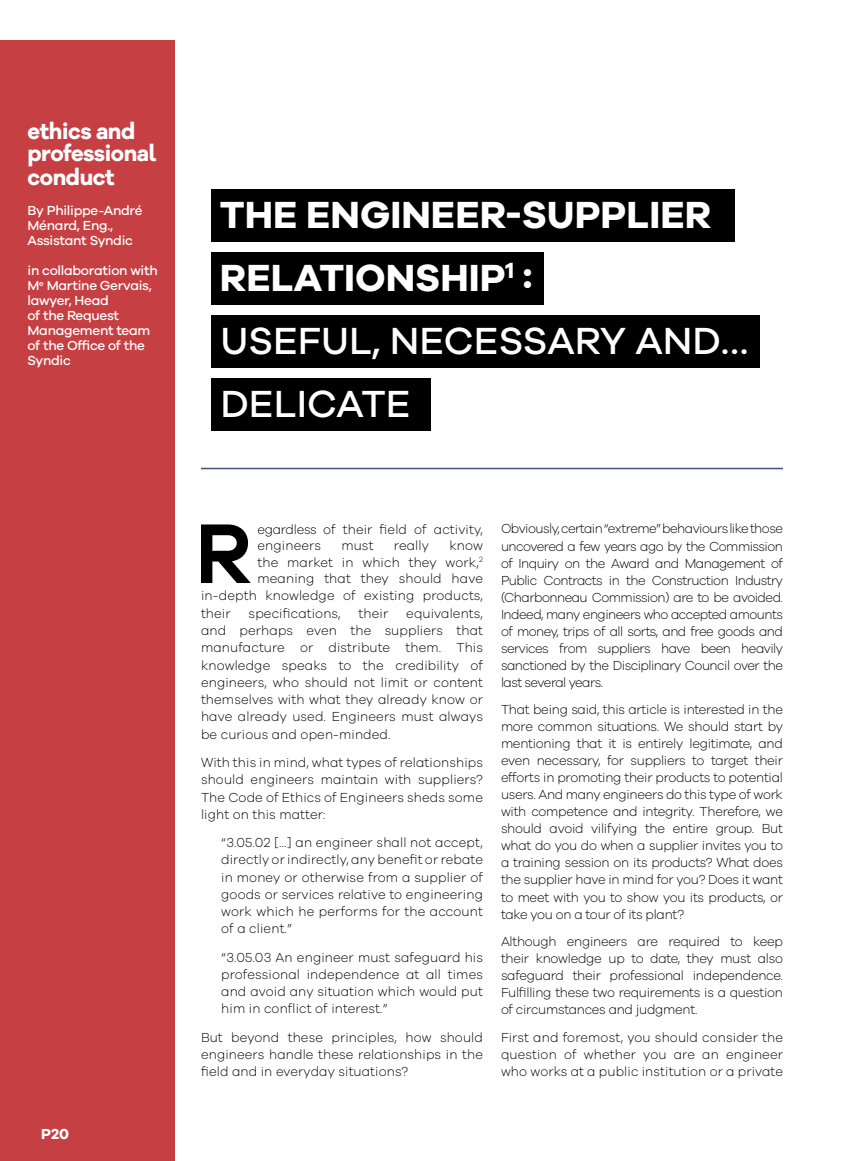
<style>
.page{position:relative;width:864px;height:1161px;background:#fff}
.page>*{position:absolute;margin:0;border:0;box-sizing:border-box;transform-origin:0 0}
.t1{font:600 87.45px "Galano Grotesque";color:#000;scale:.96 1}
.t2{font:700 39px/63px "Galano Grotesque";color:#fff}
.t3{font:700 22.5px/23.2px "Galano Grotesque Alt";letter-spacing:-.02em;color:#fff}
.t4{font:700 15px "Galano Grotesque Alt";color:#fff}
.t5{font:300 13.5px/17px "Galano Grotesque";letter-spacing:.01em;color:#000;text-align:justify;scale:.96 1}
.t6{font:500 13.5px/15px "Galano Grotesque";letter-spacing:-.02em;color:#fff}
.s1{font-size:31.5px;color:#000}
.s2{color:#000}
.s3{font-weight:500}
.s4{font-weight:500;color:#000}
</style>
<div class="page">
<div style="left:0;top:40px;width:175px;height:1121px;background:#c63f43"></div>
<div style="left:211px;top:189px;width:523px;height:53px;background:#000"></div>
<div style="left:211px;top:252px;width:333px;height:53px;background:#000"></div>
<div style="left:211px;top:315px;width:548px;height:53px;background:#000"></div>
<div style="left:211px;top:378px;width:220px;height:53px;background:#000"></div>
<hr style="left:201px;top:468px;width:582px;height:1px;background:#41527a">
<h3 class="t3" style="left:28px;top:119px;width:130px">ethics and professional conduct</h3>
<p class="t6" style="left:28px;top:203px;width:117px">By Philippe-André<br>Ménard, Eng.,<br>Assistant Syndic</p>
<p class="t6" style="left:28px;top:263px;width:132px">in collaboration with<br>M<sup>e</sup> Martine Gervais, lawyer, Head<br>of the Request<br>Management team of the Office of the<br>Syndic</p>
<p class="t4" style="left:41px;top:1124px;width:30px">P20</p>
<h2 class="t2" style="left:220px;top:182px;width:540px">THE ENGINEER-SUPPLIER <span class="s1">-<br></span>RELATIONSHIP<sup>1</sup> :<span class="s2">I<br></span><span class="s3">USEFUL, NECESSARY AND…</span><span class="s4">I<br></span><span class="s3">DELICATE</span> <span class="s4">I</span></h2>
<h1 class="t1" style="left:195px;top:500px;width:60px">R</h1>
<p class="t5" style="left:258px;top:520px;width:236px;line-height:16.5px">egardless of their field of activity, engineers</p>
<p class="t5" style="left:341px;top:537px;width:35px">must</p>
<p class="t5" style="left:394px;top:537px;width:38px">really</p>
<p class="t5" style="left:449px;top:537px;width:36px">know</p>
<p class="t5" style="left:258px;top:553px;width:236px">the market in which they work,<sup>2</sup></p>
<p class="t5" style="left:258px;top:570px;width:236px">meaning that they should have</p>
<p class="t5" style="left:201px;top:587px;width:295px">in-depth knowledge of existing products,</p>
<p class="t5" style="left:201px;top:604px;width:32px">their</p>
<p class="t5" style="left:249px;top:604px;width:97px">specifications,</p>
<p class="t5" style="left:359px;top:604px;width:32px">their</p>
<p class="t5" style="left:201px;top:604px;width:295px;text-indent:205px">equivalents, and perhaps even the suppliers that manufacture or distribute them. This knowledge speaks to the credibility of engineers, who should not limit or content themselves with what they already know or have already used. Engineers must always be curious and open-minded.</p>
<p class="t5" style="left:201px;top:753px;width:295px">With this in mind, what types of relationships should engineers maintain with suppliers?<br>The Code of Ethics of Engineers sheds some light on this matter:</p>
<p class="t5" style="left:221px;top:833px;width:274px">“3.05.02 […] an engineer shall not accept, directly or indirectly, any benefit or rebate in money or otherwise from a supplier of goods or services relative to engineering work which he performs for the account of a client.”</p>
<p class="t5" style="left:221px;top:948px;width:274px">“3.05.03 An engineer must safeguard his professional independence at all times and avoid any situation which would put him in conflict of interest.”</p>
<p class="t5" style="left:201px;top:1028px;width:295px">But beyond these principles, how should engineers handle these relationships in the field and in everyday situations?</p>
<p class="t5" style="left:501px;top:520px;width:295px">Obviously, certain “extreme” behaviours like those uncovered a few years ago by the Commission of Inquiry on the Award and Management of Public Contracts in the Construction Industry (Charbonneau Commission) are to be avoided.<br>Indeed, many engineers who accepted amounts of money, trips of all sorts, and free goods and services from suppliers have been heavily sanctioned by the Disciplinary Council over the last several years.</p>
<p class="t5" style="left:501px;top:701px;width:295px">That being said, this article is interested in the more common situations. We should start by mentioning that it is entirely legitimate, and even necessary, for suppliers to target their efforts in promoting their products to potential users. And many engineers do this type of work with competence and integrity. Therefore, we should avoid vilifying the entire group. But what do you do when a supplier invites you to a training session on its products? What does the supplier have in mind for you? Does it want to meet with you to show you its products, or take you on a tour of its plant?</p>
<p class="t5" style="left:501px;top:933px;width:295px">Although engineers are required to keep their knowledge up to date, they must also safeguard their professional independence.<br>Fulfilling these two requirements is a question of circumstances and judgment.</p>
<p class="t5" style="left:501px;top:1029px;width:295px">First and foremost, you should consider the question of whether you are an engineer who works at a public institution or a private</p>
</div>
